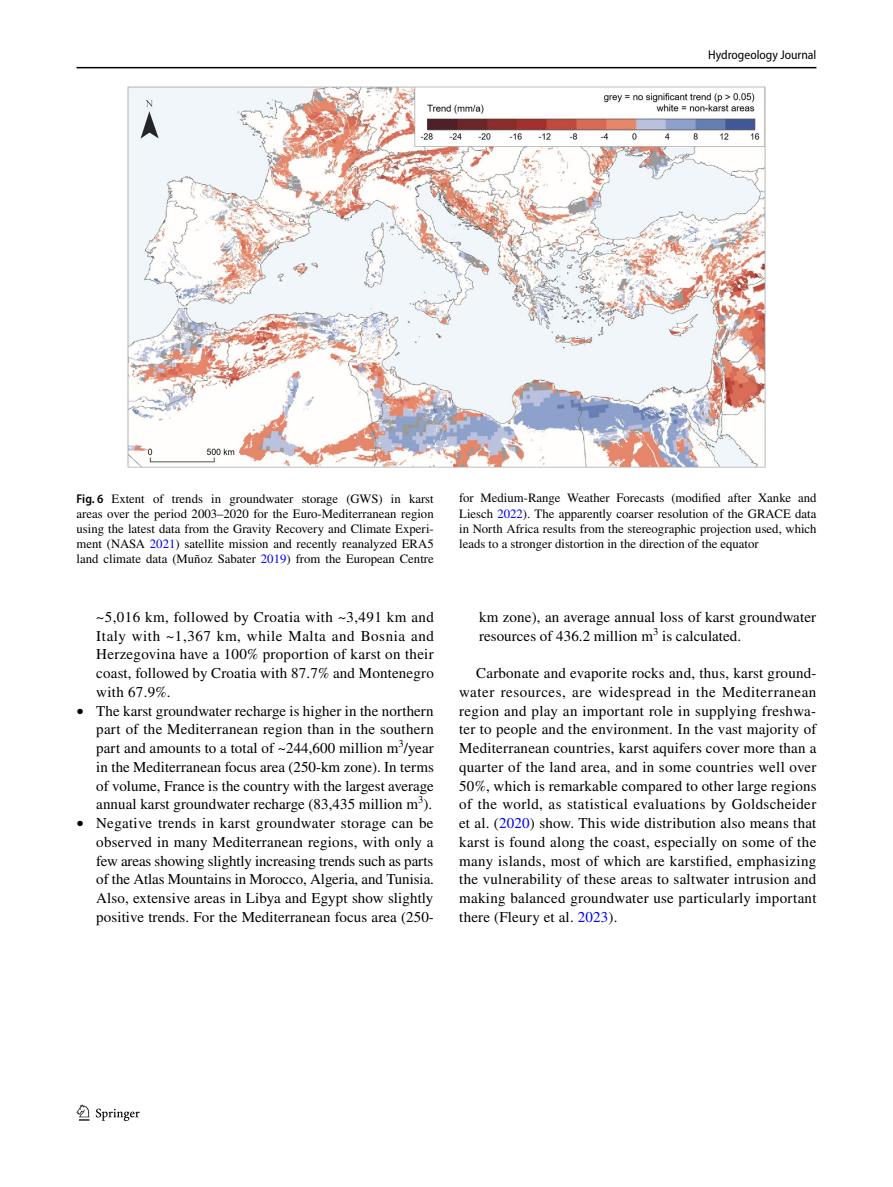
<style>
.page{position:relative;width:893px;height:1187px;background:#fff}
.page>*{position:absolute;margin:0;border:0;box-sizing:border-box;transform-origin:0 0}
.t1{font:15px/18.8px "STIX";letter-spacing:.005em;color:#000;text-align:justify}
.t2{font:12.75px/15px "STIX";color:#000;text-align:justify}
.t3{font:semi-condensed 12.75px "Myriad Pro";color:#000}
.s1{font-family:"Myriad Pro";font-weight:600;font-stretch:semi-condensed}
.s2{color:#00f}
.s3{font-size:14.1px}
</style>
<div class="page">
<hr style="left:77px;top:67px;width:739px;height:1px;background:#000">
<svg style="left:77px;top:1104px;width:12px;height:16px"></svg>
<svg style="left:96px;top:1108px;width:44px;height:12px"></svg>
<img style="left:128px;top:87px;width:637px;height:380px">
<p class="t3" style="left:708px;top:48px;width:110px">Hydrogeology Journal</p>
<p class="t2" style="left:77px;top:491px;width:359px"><span class="s1">Fig. 6</span> Extent of trends in groundwater storage (GWS) in karst areas over the period 2003–2020 for the Euro-Mediterranean region using the latest data from the Gravity Recovery and Climate Experi&shy;ment (NASA <span class="s2">2021</span>) satellite mission and recently reanalyzed ERA5 land climate data (Muñoz Sabater <span class="s2">2019</span>) from the European Centre</p>
<p class="t2" style="left:459px;top:491px;width:359px">for Medium-Range Weather Forecasts (modified after Xanke and Liesch <span class="s2">2022</span>). The apparently coarser resolution of the GRACE data in North Africa results from the stereographic projection used, which leads to a stronger distortion in the direction of the equator</p>
<p class="t1" style="left:96px;top:608px;width:339px">~5,016 km, followed by Croatia with ~3,491 km and Italy with ~1,367 km, while Malta and Bosnia and Herzegovina have a 100% proportion of karst on their coast, followed by Croatia with 87.7% and Montenegro with 67.9%.</p>
<p class="t1" style="left:96px;top:702px;width:339px;text-indent:-20px"><span class="s3">•</span> The karst groundwater recharge is higher in the northern part of the Mediterranean region than in the southern part and amounts to a total of ~244,600 million m<sup>3</sup>/year in the Mediterranean focus area (250-km zone). In terms of volume, France is the country with the largest average annual karst groundwater recharge (83,435 million m<sup>3</sup>).</p>
<p class="t1" style="left:96px;top:814px;width:339px;text-indent:-20px"><span class="s3">•</span> Negative trends in karst groundwater storage can be observed in many Mediterranean regions, with only a few areas showing slightly increasing trends such as parts of the Atlas Mountains in Morocco, Algeria, and Tunisia.<br>Also, extensive areas in Libya and Egypt show slightly positive trends. For the Mediterranean focus area (250-</p>
<p class="t1" style="left:479px;top:608px;width:339px">km zone), an average annual loss of karst groundwater resources of 436.2 million m<sup>3</sup> is calculated.</p>
<p class="t1" style="left:459px;top:664px;width:359px;text-indent:17px">Carbonate and evaporite rocks and, thus, karst ground&shy;water resources, are widespread in the Mediterranean region and play an important role in supplying freshwa&shy;ter to people and the environment. In the vast majority of Mediterranean countries, karst aquifers cover more than a quarter of the land area, and in some countries well over 50%, which is remarkable compared to other large regions of the world, as statistical evaluations by Goldscheider et al. (<span class="s2">2020</span>) show. This wide distribution also means that karst is found along the coast, especially on some of the many islands, most of which are karstified, emphasizing the vulnerability of these areas to saltwater intrusion and making balanced groundwater use particularly important there (Fleury et al. <span class="s2">2023</span>).</p>
</div>
